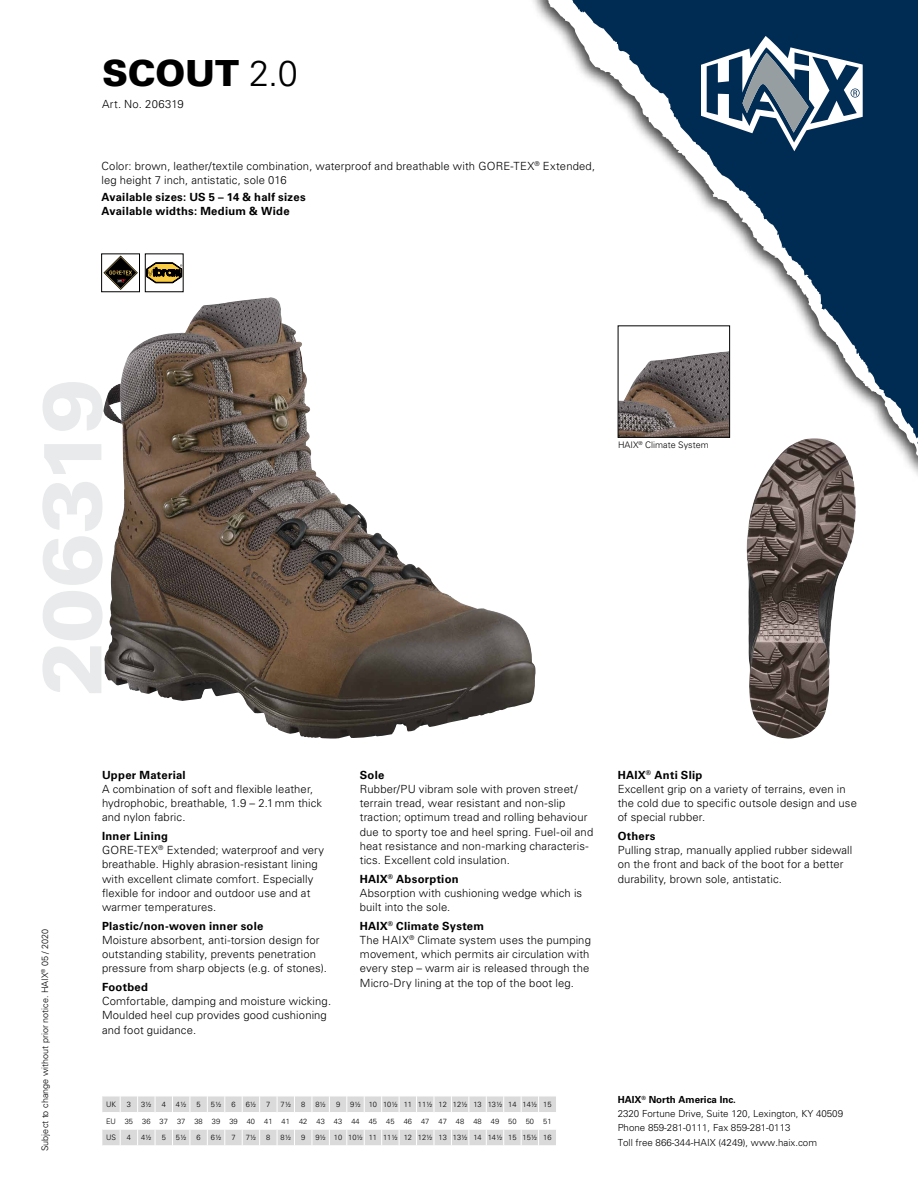
<style>
.page{position:relative;width:918px;height:1188px;background:#fff}
.page>*{position:absolute;margin:0;border:0;box-sizing:border-box;transform-origin:0 0}
.Pruduct_nr__big{font:900 82.5px "Univers LT Std";letter-spacing:-.02em;color:#e8eaeb}
.product_name_Black{font:900 36px "Univers LT Std";letter-spacing:-.005em;color:#000}
.Schuhbeschreibung{font:300 11.25px/14.2px "Univers LT Std";letter-spacing:.01em;color:#000}
.Untertitel_D{font:300 11.25px/14.2px "Univers LT Std";letter-spacing:.01em;color:#000}
.Schuhbeschreibung-2{font:700 11.25px "Univers LT Std";letter-spacing:.025em;color:#000}
.Artikel-Nr{font:300 11.25px "Univers LT Std";letter-spacing:.03em;color:#000}
.t1{font:300 9.75px/14.2px "Univers LT Std";color:#000}
.Drucksache-Nr{font:300 9px "Univers LT Std";color:#000}
.Legende{font:300 9px "Univers LT Std";color:#000}
.t2{font:300 7.5px "Univers LT Std";color:#000}
.s1{font-weight:300}
.s2{font-weight:700}
</style>
<div class="page">
<svg style="left:102px;top:1096px;width:454px;height:50px"></svg>
<svg style="left:559px;top:0;width:359px;height:465px"></svg>
<svg style="left:701px;top:36px;width:162px;height:115px"></svg>
<svg style="left:103px;top:256px;width:35px;height:34px"></svg>
<div style="left:101px;top:254px;width:39px;height:38px;border:1px solid #000"></div>
<svg style="left:147px;top:262px;width:34px;height:21px"></svg>
<div style="left:145px;top:254px;width:38px;height:38px;border:1px solid #000"></div>
<img style="left:620px;top:351px;width:108px;height:85px">
<div style="left:618px;top:325px;width:112px;height:113px;border:1px solid #000"></div>
<img style="left:746px;top:438px;width:110px;height:301px">
<img style="left:103px;top:298px;width:352px;height:441px">
<p class="product_name_Black" style="left:102px;top:50px;width:197px">SCOUT <span class="s1">2.0</span></p>
<p class="Artikel-Nr" style="left:102px;top:98px;width:83px">Art. No. 206319</p>
<p class="Schuhbeschreibung" style="left:101px;top:159px;width:495px">Color: brown, leather/textile combination, waterproof and breathable with GORE-TEX<sup>®</sup> Extended, leg height 7 inch, antistatic, sole 016</p>
<p class="Schuhbeschreibung-2" style="left:101px;top:190px;width:206px">Available sizes: US 5 – 14 &amp; half sizes</p>
<p class="Schuhbeschreibung-2" style="left:101px;top:204px;width:190px">Available widths: Medium &amp; Wide</p>
<p class="Pruduct_nr__big" style="left:20px;top:696px;width:319px;rotate:-90deg">206319</p>
<p class="Legende" style="left:618px;top:440px;width:92px">HAIX<sup>®</sup> Climate System</p>
<p class="Drucksache-Nr" style="left:40px;top:1151px;width:224px;rotate:-90deg">Subject to change without prior notice. HAIX<sup>®</sup> 05 / 2020</p>
<p class="Schuhbeschreibung" style="left:102px;top:767px;width:222px"><span class="s2">Upper Material<br></span>A combination of soft and flexible leather, hydrophobic, breathable, 1.9 – 2.1mm thick and nylon fabric.</p>
<p class="Schuhbeschreibung" style="left:102px;top:829px;width:224px"><span class="s2">Inner Lining<br></span>GORE-TEX<sup>®</sup> Extended; waterproof and very breathable. Highly abrasion-resistant lining with excellent climate comfort. Especially flexible for indoor and outdoor use and at warmer temperatures.</p>
<p class="Schuhbeschreibung" style="left:102px;top:919px;width:227px"><span class="s2">Plastic/non-woven inner sole<br></span>Moisture absorbent, anti-torsion design for outstanding stability, prevents penetration pressure from sharp objects (e.g. of stones).</p>
<p class="Schuhbeschreibung" style="left:102px;top:980px;width:231px"><span class="s2">Footbed<br></span>Comfortable, damping and moisture wicking.<br>Moulded heel cup provides good cushioning and foot guidance.</p>
<p class="Schuhbeschreibung" style="left:360px;top:767px;width:235px"><span class="s2">Sole<br></span>Rubber/PU vibram sole with proven street/ terrain tread, wear resistant and non-slip traction; optimum tread and rolling behaviour due to sporty toe and heel spring. Fuel-oil and heat resistance and non-marking characteris&shy;tics. Excellent cold insulation.</p>
<p class="Schuhbeschreibung-2" style="left:360px;top:872px;width:100px">HAIX<sup>®</sup> Absorption</p>
<p class="Schuhbeschreibung" style="left:360px;top:886px;width:224px">Absorption with cushioning wedge which is built into the sole.</p>
<p class="Schuhbeschreibung" style="left:360px;top:919px;width:233px"><span class="s2">HAIX</span><sup>®</sup> <span class="s2">Climate System<br></span>The HAIX<sup>®</sup> Climate system uses the pumping movement, which permits air circulation with every step – warm air is released through the Micro-Dry lining at the top of the boot leg.</p>
<p class="t2" style="left:106px;top:1100px;width:11px">UK</p>
<p class="t2" style="left:127px;top:1100px;width:6px">3</p>
<p class="t2" style="left:141px;top:1100px;width:12px">3½</p>
<p class="t2" style="left:162px;top:1100px;width:6px">4</p>
<p class="t2" style="left:176px;top:1100px;width:12px">4½</p>
<p class="t2" style="left:197px;top:1100px;width:6px">5</p>
<p class="t2" style="left:211px;top:1100px;width:12px">5½</p>
<p class="t2" style="left:231px;top:1100px;width:6px">6</p>
<p class="t2" style="left:246px;top:1100px;width:12px">6½</p>
<p class="t2" style="left:266px;top:1100px;width:6px">7</p>
<p class="t2" style="left:281px;top:1100px;width:12px">7½</p>
<p class="t2" style="left:301px;top:1100px;width:6px">8</p>
<p class="t2" style="left:315px;top:1100px;width:12px">8½</p>
<p class="t2" style="left:336px;top:1100px;width:6px">9</p>
<p class="t2" style="left:350px;top:1100px;width:203px">9½ 10 10½ 11 11½ 12 12½ 13 13½ 14 14½ 15</p>
<p class="t2" style="left:106px;top:1116px;width:447px">EU 35 36 37 37 38 39 39 40 41 41 42 43 43 44 45 45 46 47 47 48 48 49 50 50 51</p>
<p class="t2" style="left:106px;top:1133px;width:11px">US</p>
<p class="t2" style="left:127px;top:1133px;width:6px">4</p>
<p class="t2" style="left:141px;top:1133px;width:12px">4½</p>
<p class="t2" style="left:162px;top:1133px;width:6px">5</p>
<p class="t2" style="left:176px;top:1133px;width:12px">5½</p>
<p class="t2" style="left:197px;top:1133px;width:6px">6</p>
<p class="t2" style="left:211px;top:1133px;width:12px">6½</p>
<p class="t2" style="left:231px;top:1133px;width:6px">7</p>
<p class="t2" style="left:246px;top:1133px;width:12px">7½</p>
<p class="t2" style="left:266px;top:1133px;width:6px">8</p>
<p class="t2" style="left:281px;top:1133px;width:12px">8½</p>
<p class="t2" style="left:301px;top:1133px;width:6px">9</p>
<p class="t2" style="left:315px;top:1133px;width:238px">9½ 10 10½ 11 11½ 12 12½ 13 13½ 14 14½ 15 15½ 16</p>
<p class="Untertitel_D" style="left:618px;top:767px;width:241px"><span class="s2">HAIX</span><sup>®</sup> <span class="s2">Anti Slip<br></span>Excellent grip on a variety of terrains, even in the cold due to specific outsole design and use of special rubber.</p>
<p class="Schuhbeschreibung" style="left:618px;top:829px;width:236px"><span class="s2">Others<br></span>Pulling strap, manually applied rubber sidewall on the front and back of the boot for a better durability, brown sole, antistatic.</p>
<p class="t1" style="left:618px;top:1092px;width:227px"><span class="s2">HAIX</span><sup>®</sup> <span class="s2">North America Inc.<br></span>2320 Fortune Drive, Suite 120, Lexington, KY 40509<br>Phone 859-281-0111, Fax 859-281-0113<br>Toll free 866-344-HAIX (4249), www.haix.com</p>
</div>
